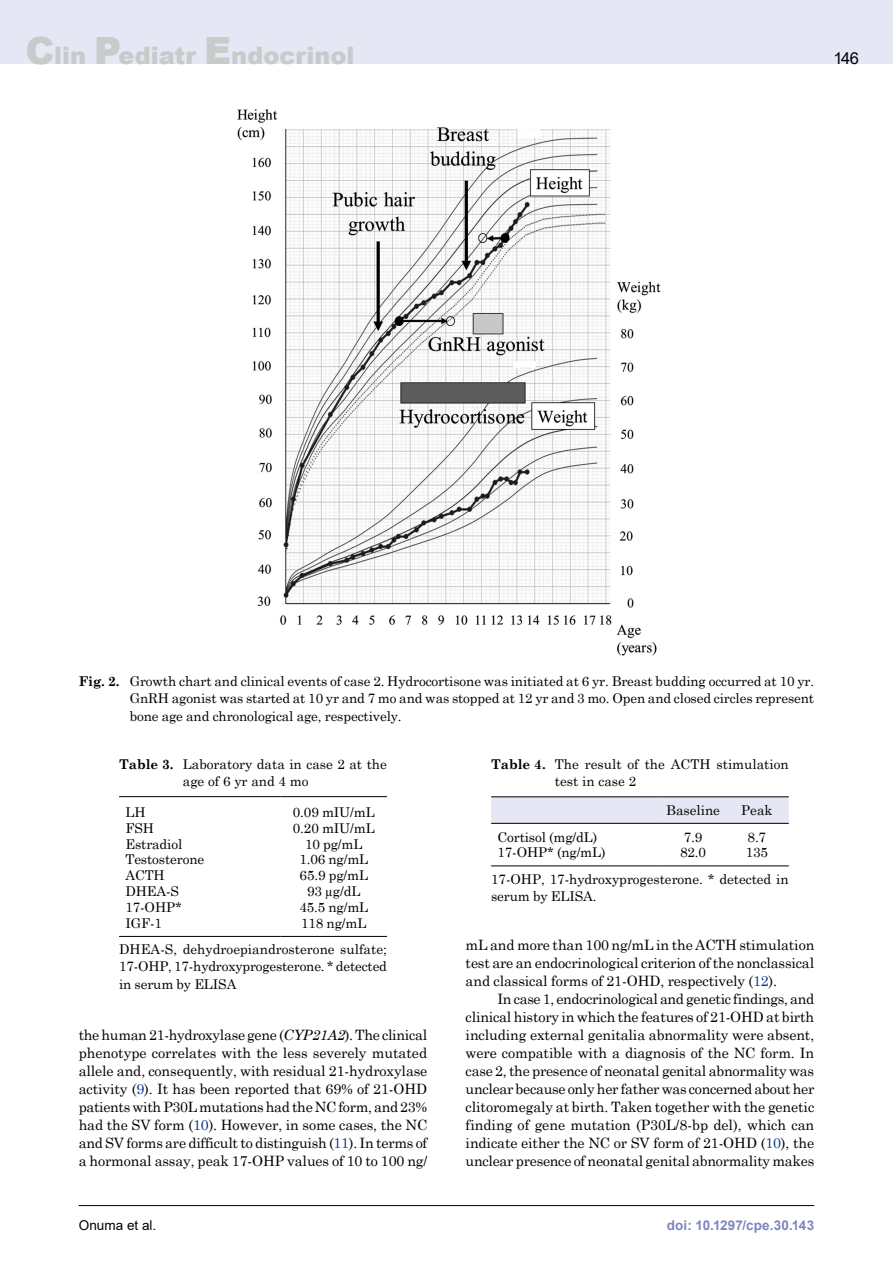
<style>
.page{position:relative;width:893px;height:1263px;background:#fff}
.page>*{position:absolute;margin:0;border:0;box-sizing:border-box;transform-origin:0 0}
.t1{font:900 24px "Arial";color:#c9caca}
.t2{font:16.5px "Arial";color:#000}
.t3{font:14.25px/18px "Century Schoolbook";letter-spacing:-.01em;color:#000;text-align:justify}
.t4{font:13.5px/17.2px "Century Schoolbook";letter-spacing:-.01em;color:#000}
.t5{font:700 13.5px "Arial";letter-spacing:.015em;color:#7c86c1}
.t6{font:13.5px "Arial";letter-spacing:.005em;color:#000}
.s1{font-size:37.5px}
.s2{font-weight:700}
.s3{color:#0c3388}
.s4{font-style:italic}
</style>
<div class="page">
<div style="left:0;top:0;width:893px;height:64px;background:#e6e7f4"></div>
<hr style="left:79px;top:1205px;width:735px;height:1px;background:#000">
<img style="left:237px;top:109px;width:424px;height:547px">
<hr style="left:119px;top:936px;width:162px;height:1px;background:#000">
<hr style="left:281px;top:936px;width:106px;height:1px;background:#000">
<hr style="left:119px;top:796px;width:162px;height:1px;background:#000">
<hr style="left:281px;top:796px;width:106px;height:1px;background:#000">
<svg style="left:491px;top:797px;width:298px;height:26px;background:#e1e2ef"></svg>
<hr style="left:491px;top:796px;width:170px;height:1px;background:#000">
<hr style="left:661px;top:796px;width:64px;height:1px;background:#000">
<hr style="left:725px;top:796px;width:64px;height:1px;background:#000">
<hr style="left:491px;top:823px;width:170px;height:1px;background:#000">
<hr style="left:661px;top:823px;width:64px;height:1px;background:#000">
<hr style="left:725px;top:823px;width:64px;height:1px;background:#000">
<hr style="left:491px;top:865px;width:170px;height:1px;background:#000">
<hr style="left:661px;top:865px;width:64px;height:1px;background:#000">
<hr style="left:725px;top:865px;width:64px;height:1px;background:#000">
<h1 class="t1" style="left:26px;top:38px;width:330px"><span class="s1">C</span>lin <span class="s1">P</span>ediatr <span class="s1">E</span>ndocrinol</h1>
<p class="t2" style="left:833px;top:47px;width:27px">146</p>
<p class="t4" style="left:130px;top:671px;width:686px;text-align:justify;text-indent:-51px"><span class="s2">Fig. 2.</span> Growth chart and clinical events of case 2. Hydrocortisone was initiated at 6 yr. Breast budding occurred at 10 yr.<br>GnRH agonist was started at 10 yr and 7 mo and was stopped at 12 yr and 3 mo. Open and closed circles represent bone age and chronological age, respectively.</p>
<p class="t4" style="left:183px;top:754px;width:206px;text-indent:-64px"><span class="s2">Table 3.</span> Laboratory data in case 2 at the age of 6 yr and 4 mo</p>
<p class="t4" style="left:125px;top:802px;width:22px">LH</p>
<p class="t4" style="left:293px;top:802px;width:83px">0.09 mIU/mL</p>
<p class="t4" style="left:125px;top:818px;width:30px">FSH</p>
<p class="t4" style="left:293px;top:818px;width:83px">0.20 mIU/mL</p>
<p class="t4" style="left:125px;top:834px;width:58px">Estradiol</p>
<p class="t4" style="left:305px;top:834px;width:59px">10 pg/mL</p>
<p class="t4" style="left:125px;top:850px;width:80px">Testosterone</p>
<p class="t4" style="left:299px;top:850px;width:70px">1.06 ng/mL</p>
<p class="t4" style="left:125px;top:866px;width:41px">ACTH</p>
<p class="t4" style="left:300px;top:866px;width:70px">65.9 pg/mL</p>
<p class="t4" style="left:125px;top:881px;width:55px">DHEA-S</p>
<p class="t4" style="left:307px;top:881px;width:55px">93 µg/dL</p>
<p class="t4" style="left:125px;top:897px;width:58px">17-OHP*</p>
<p class="t4" style="left:299px;top:897px;width:70px">45.5 ng/mL</p>
<p class="t4" style="left:125px;top:913px;width:38px">IGF-1</p>
<p class="t4" style="left:555px;top:754px;width:235px;text-indent:-64px"><span class="s2">Table 4.</span> The result of the ACTH stimulation test in case 2</p>
<p class="t4" style="left:666px;top:800px;width:55px">Baseline</p>
<p class="t4" style="left:741px;top:800px;width:33px">Peak</p>
<p class="t4" style="left:497px;top:827px;width:101px">Cortisol (mg/dL)</p>
<p class="t4" style="left:684px;top:827px;width:20px">7.9</p>
<p class="t4" style="left:748px;top:827px;width:20px">8.7</p>
<p class="t4" style="left:497px;top:843px;width:110px">17-OHP* (ng/mL)</p>
<p class="t4" style="left:680px;top:843px;width:27px">82.0</p>
<p class="t4" style="left:491px;top:838px;width:299px;line-height:26.1px;text-indent:255px">135<br>17-OHP, 17-hydroxyprogesterone. * detected in</p>
<p class="t4" style="left:491px;top:886px;width:107px">serum by ELISA.</p>
<p class="t4" style="left:119px;top:909px;width:269px;line-height:26.1px;text-indent:182px">118 ng/mL<br>DHEA-S, dehydroepiandrosterone sulfate;</p>
<p class="t4" style="left:119px;top:957px;width:269px">17-OHP, 17-hydroxyprogesterone. * detected in serum by ELISA</p>
<p class="t3" style="left:466px;top:934px;width:350px">mL and more than 100 ng/mL in the ACTH stimulation test are an endocrinological criterion of the nonclassical and classical forms of 21-OHD, respectively (<span class="s3">12</span>).</p>
<p class="t3" style="left:466px;top:988px;width:350px;text-indent:32px">In case 1, endocrinological and genetic findings, and clinical history in which the features of 21-OHD at birth including external genitalia abnormality were absent, were compatible with a diagnosis of the NC form. In case 2, the presence of neonatal genital abnormality was unclear because only her father was concerned about her clitoromegaly at birth. Taken together with the genetic finding of gene mutation (P30L/8-bp del), which can indicate either the NC or SV form of 21-OHD (<span class="s3">10</span>), the unclear presence of neonatal genital abnormality makes</p>
<p class="t3" style="left:79px;top:1024px;width:350px">the human 21-hydroxylase gene (<span class="s4">CYP21A2</span>). The clinical phenotype correlates with the less severely mutated allele and, consequently, with residual 21-hydroxylase activity (<span class="s3">9</span>). It has been reported that 69% of 21-OHD patients with P30L mutations had the NC form, and 23% had the SV form (<span class="s3">10</span>). However, in some cases, the NC and SV forms are difficult to distinguish (<span class="s3">11</span>). In terms of a hormonal assay, peak 17-OHP values of 10 to 100 ng/</p>
<p class="t6" style="left:79px;top:1216px;width:79px">Onuma et al.</p>
<p class="t5" style="left:667px;top:1216px;width:149px">doi: 10.1297/cpe.30.143</p>
</div>
